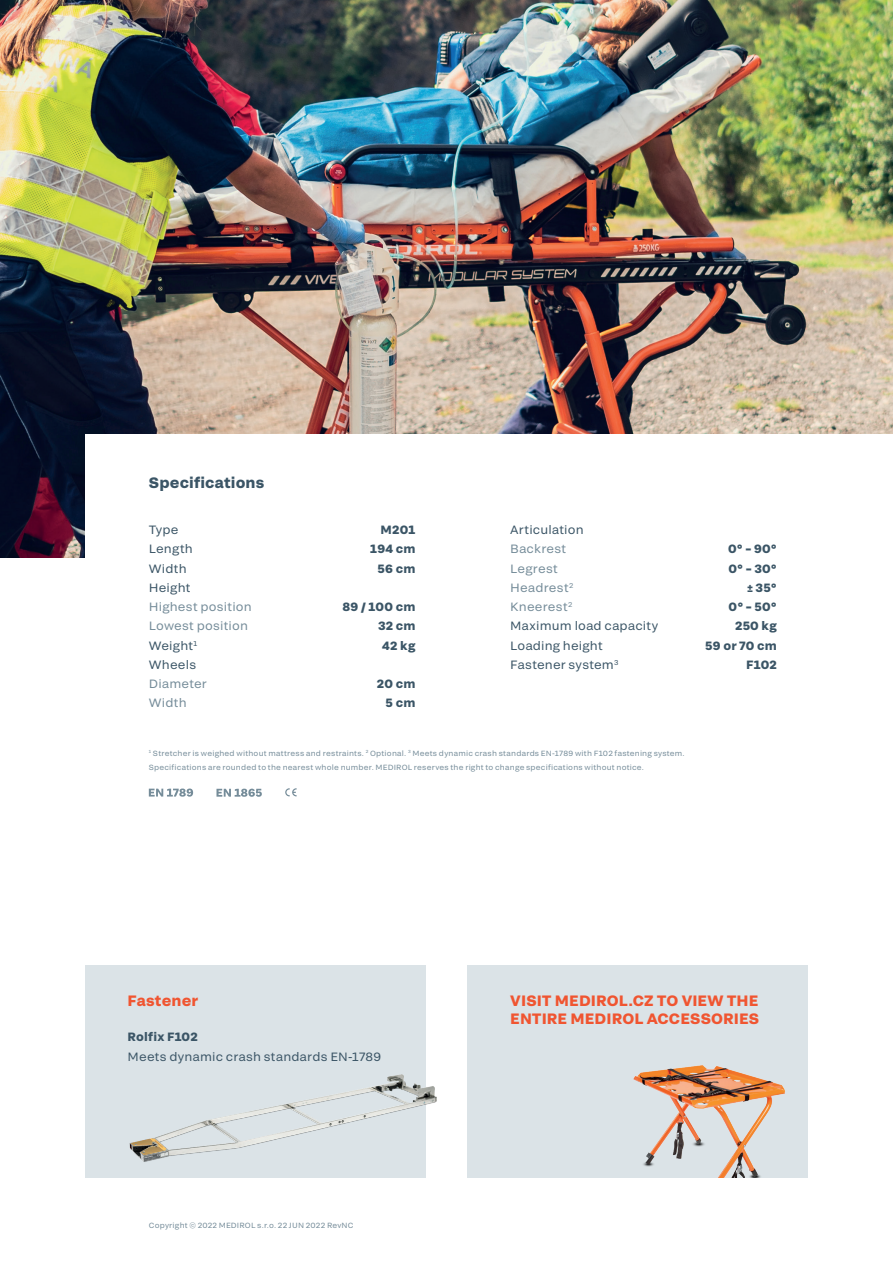
<style>
.page{position:relative;width:893px;height:1263px;background:#fff}
.page>*{position:absolute;margin:0;border:0;box-sizing:border-box;transform-origin:0 0}
.t1{font:700 15px/18px "Grtsk Peta";letter-spacing:.005em;color:#f05531}
.t2{font:700 15px "Grtsk Peta";letter-spacing:.015em;color:#3b5566}
.t3{font:12px/19.2px "Grtsk Peta";letter-spacing:.015em;color:#3b5566}
.t4{font:700 12px/19.2px "Grtsk Peta";letter-spacing:.02em;color:#3b5566;text-align:right}
.t5{font:12px/19.2px "Grtsk Peta";letter-spacing:.015em;color:#758c99}
.t6{font:7.5px/14.7px "Grtsk Peta";letter-spacing:.025em;color:#758c99}
.s1{color:#3b5566}
.s2{color:#758c99}
</style>
<div class="page">
<img style="left:0;top:0;width:893px;height:558px">
<div style="left:85px;top:434px;width:808px;height:161px;background:#fff"></div>
<div style="left:85px;top:965px;width:340px;height:213px;background:#dbe3e7"></div>
<img style="left:129px;top:1060px;width:308px;height:118px">
<div style="left:468px;top:965px;width:340px;height:213px;background:#dbe3e7"></div>
<img style="left:633px;top:1065px;width:152px;height:113px">
<svg style="left:285px;top:788px;width:12px;height:8px"></svg>
<svg style="left:149px;top:788px;width:44px;height:9px"></svg>
<svg style="left:216px;top:789px;width:46px;height:8px"></svg>
<h1 class="t2" style="left:149px;top:473px;width:117px">Specifications</h1>
<h2 class="t3" style="left:149px;top:520px;width:45px">Type<br>Length<br>Width<br>Height</h2>
<h2 class="t5" style="left:149px;top:597px;width:105px">Highest position<br>Lowest position<br><span class="s1">Weight</span><sup>1<br></sup><span class="s1">Wheels</span></h2>
<h2 class="t5" style="left:149px;top:674px;width:60px">Diameter<br>Width</h2>
<h2 class="t4" style="left:370px;top:520px;width:47px">M201<br>194 cm<br>56 cm</h2>
<h2 class="t4" style="left:343px;top:597px;width:74px">89 / 100 cm<br>32 cm<br>42 kg</h2>
<h2 class="t4" style="left:377px;top:674px;width:40px">20 cm<br>5 cm</h2>
<h2 class="t3" style="left:510px;top:520px;width:75px">Articulation</h2>
<h2 class="t3" style="left:510px;top:539px;width:149px"><span class="s2">Backrest<br>Legrest<br>Headrest</span><sup>2<br></sup><span class="s2">Kneerest</span><sup>2<br></sup>Maximum load capacity<br>Loading height<br>Fastener system<sup>3</sup></h2>
<p class="t6" style="left:149px;top:745px;width:537px"><sup>1</sup> Stretcher is weighed without mattress and restraints. <sup>2</sup> Optional. <sup>3</sup> Meets dynamic crash standards EN-1789 with F102 fastening system.<br>Specifications are rounded to the nearest whole number. MEDIROL reserves the right to change specifications without notice.</p>
<h2 class="t4" style="left:705px;top:539px;width:73px">0° – 90°<br>0° – 30°<br>± 35°<br>0° – 50°<br>250 kg<br>59 or 70 cm<br>F102</h2>
<h1 class="t1" style="left:128px;top:991px;width:72px">Fastener</h1>
<h2 class="t4" style="left:128px;top:1027px;width:72px">Rolfix F102</h2>
<h2 class="t3" style="left:128px;top:1046px;width:255px">Meets dynamic crash standards EN-1789</h2>
<p class="t6" style="left:149px;top:1217px;width:206px">Copyright © 2022 MEDIROL s.r.o. 22 JUN 2022 RevNC</p>
<h1 class="t1" style="left:510px;top:991px;width:250px">VISIT MEDIROL.CZ TO VIEW THE<br>ENTIRE MEDIROL ACCESSORIES</h1>
</div>
